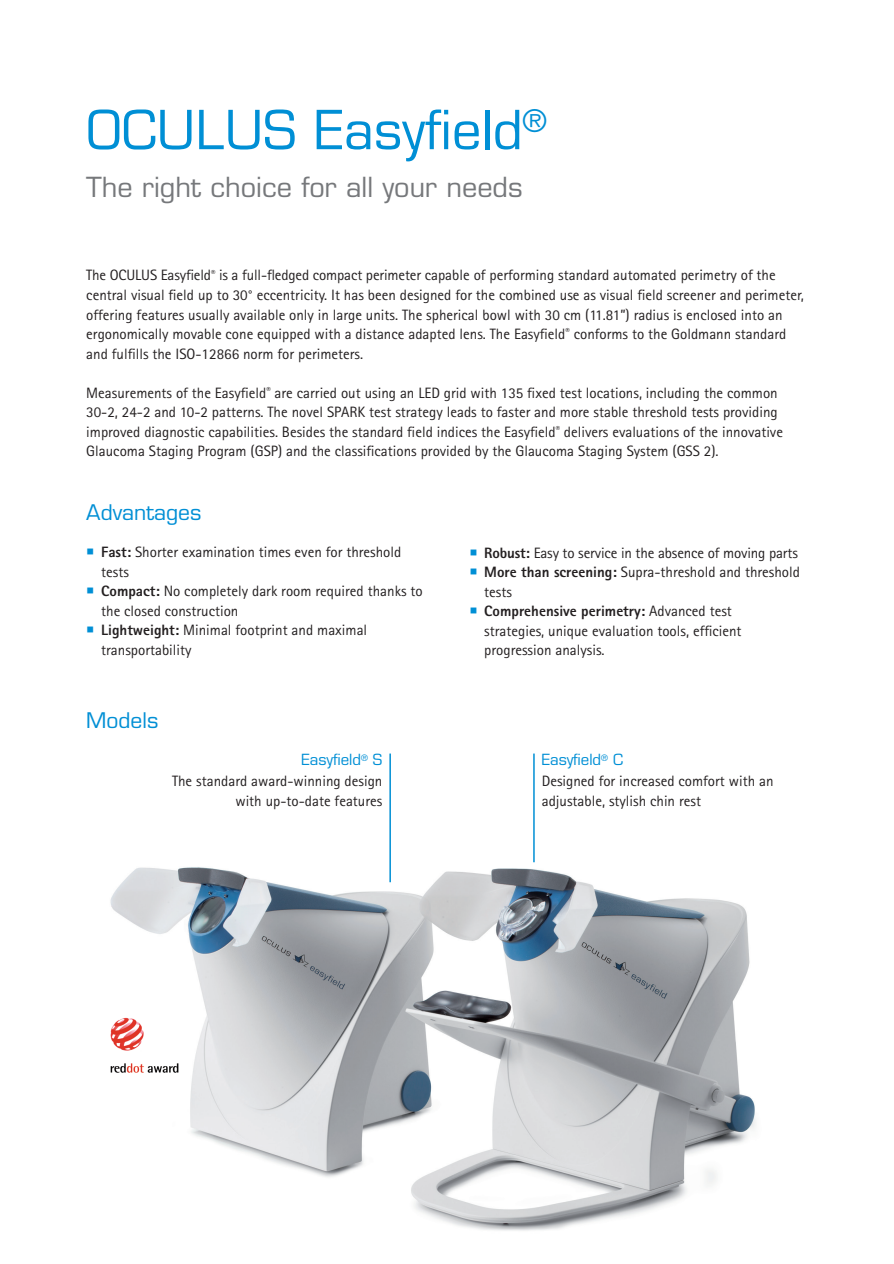
<style>
.page{position:relative;width:894px;height:1264px;background:#fff}
.page>*{position:absolute;margin:0;border:0;box-sizing:border-box;transform-origin:0 0}
.t1{font:52.5px "Eurostile";color:#008fd5}
.t2{font:27px "Eurostile";color:#76787b}
.t3{font:21px "Eurostile";color:#008fd5}
.t4{font:15px/19.5px "Rotis Sans Serif";color:#231f20}
.t5{font:15px "Eurostile";color:#008fd5}
.s1{font-weight:800}
</style>
<div class="page">
<img style="left:110px;top:753px;width:646px;height:478px">
<hr style="left:389px;top:753px;width:2px;height:129px;background:#008fd5">
<hr style="left:533px;top:753px;width:1px;height:109px;background:#008fd5">
<img style="left:111px;top:1017px;width:67px;height:55px">
<h1 class="t1" style="left:86px;top:98px;width:461px">OCULUS Easyfield<sup>®</sup></h1>
<h2 class="t2" style="left:86px;top:171px;width:437px">The right choice for all your needs</h2>
<p class="t4" style="left:86px;top:266px;width:718px">The OCULUS Easyfield<sup>®</sup> is a full-fledged compact perimeter capable of performing standard automated perimetry of the central visual field up to 30° eccentricity. It has been designed for the combined use as visual field screener and perimeter, offering features usually available only in large units. The spherical bowl with 30 cm (11.81”) radius is enclosed into an ergonomically movable cone equipped with a distance adapted lens. The Easyfield<sup>®</sup> conforms to the Goldmann standard and fulfills the ISO-12866 norm for perimeters.</p>
<p class="t4" style="left:86px;top:383px;width:698px">Measurements of the Easyfield<sup>®</sup> are carried out using an LED grid with 135 fixed test locations, including the common 30-2, 24-2 and 10-2 patterns. The novel SPARK test strategy leads to faster and more stable threshold tests providing improved diagnostic capabilities. Besides the standard field indices the Easyfield<sup>®</sup> delivers evaluations of the innovative Glaucoma Staging Program (GSP) and the classifications provided by the Glaucoma Staging System (GSS 2).</p>
<h3 class="t3" style="left:86px;top:499px;width:116px">Advantages</h3>
<p class="t4" style="left:101px;top:542px;width:323px"><span class="s1">Fast:</span> Shorter examination times even for threshold tests<br><span class="s1">Compact:</span> No completely dark room required thanks to the closed construction<br><span class="s1">Lightweight:</span> Minimal footprint and maximal transportability</p>
<p class="t4" style="left:484px;top:543px;width:317px"><span class="s1">Robust:</span> Easy to service in the absence of moving parts <span class="s1">More than screening:</span> Supra-threshold and threshold tests<br><span class="s1">Comprehensive perimetry:</span> Advanced test<br>strategies, unique evaluation tools, efficient progression analysis.</p>
<h3 class="t3" style="left:86px;top:708px;width:73px">Models</h3>
<p class="t5" style="left:301px;top:751px;width:82px">Easyfield<sup>®</sup> S</p>
<p class="t4" style="left:172px;top:771px;width:212px;text-align:right">The standard award-winning design with up-to-date features</p>
<p class="t5" style="left:541px;top:751px;width:83px">Easyfield<sup>®</sup> C</p>
<p class="t4" style="left:541px;top:771px;width:233px">Designed for increased comfort with an adjustable, stylish chin rest</p>
</div>
